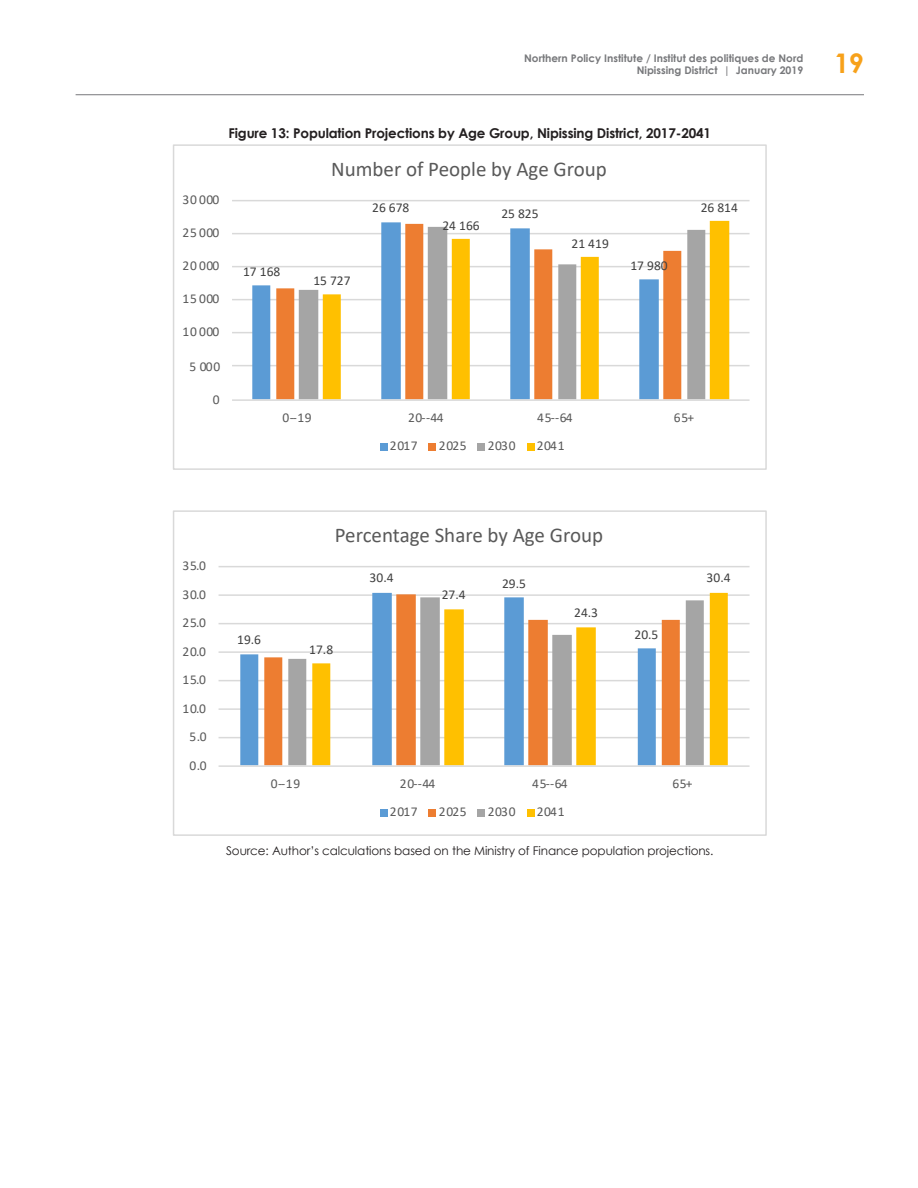
<style>
.page{position:relative;width:918px;height:1188px;background:#fff}
.page>*{position:absolute;margin:0;border:0;box-sizing:border-box;transform-origin:0 0}
.t1{font:700 27px "Century Gothic";color:#f7a11a}
.t2{font:21px "Calibri";color:#595959}
.t3{font:13.5px "Calibri";letter-spacing:.05em;color:#595959}
.t4{font:13.5px "Calibri";color:#404040}
.Figure_Text{font:700 13.5px "Century Gothic";letter-spacing:-.01em;color:#231f20}
.t5{font:12px "Century Gothic";letter-spacing:-.01em;color:#231f20}
.t6{font:700 10.5px/12px "Century Gothic";color:#77787b;text-align:right}
</style>
<div class="page">
<hr style="left:76px;top:94px;width:788px;height:1px;background:#77787b">
<hr style="left:232px;top:365px;width:518px;height:1px;background:#d9d9d9">
<hr style="left:232px;top:332px;width:518px;height:1px;background:#d9d9d9">
<hr style="left:232px;top:299px;width:518px;height:1px;background:#d9d9d9">
<hr style="left:232px;top:266px;width:518px;height:1px;background:#d9d9d9">
<hr style="left:232px;top:233px;width:518px;height:1px;background:#d9d9d9">
<hr style="left:232px;top:200px;width:518px;height:1px;background:#d9d9d9">
<svg style="left:252px;top:234px;width:24px;height:165px"></svg>
<svg style="left:276px;top:234px;width:23px;height:165px"></svg>
<svg style="left:299px;top:234px;width:24px;height:165px;fill:#a5a5a5"></svg>
<svg style="left:323px;top:221px;width:406px;height:178px"></svg>
<hr style="left:232px;top:399px;width:518px;height:2px;background:#d9d9d9">
<div style="left:380px;top:443px;width:7px;height:7px;background:#5b9bd5"></div>
<div style="left:428px;top:443px;width:7px;height:7px;background:#ed7d31"></div>
<div style="left:477px;top:443px;width:8px;height:7px;background:#a5a5a5"></div>
<div style="left:527px;top:443px;width:7px;height:7px;background:#ffc000"></div>
<div style="left:173px;top:144px;width:594px;height:326px;border:2px solid #d9d9d9"></div>
<hr style="left:219px;top:737px;width:531px;height:1px;background:#d9d9d9">
<hr style="left:219px;top:708px;width:531px;height:2px;background:#d9d9d9">
<hr style="left:219px;top:680px;width:531px;height:1px;background:#d9d9d9">
<hr style="left:219px;top:651px;width:531px;height:2px;background:#d9d9d9">
<hr style="left:219px;top:623px;width:531px;height:1px;background:#d9d9d9">
<hr style="left:219px;top:594px;width:531px;height:2px;background:#d9d9d9">
<hr style="left:219px;top:566px;width:531px;height:1px;background:#d9d9d9">
<svg style="left:240px;top:594px;width:24px;height:171px"></svg>
<svg style="left:264px;top:594px;width:48px;height:171px"></svg>
<svg style="left:288px;top:597px;width:24px;height:168px"></svg>
<svg style="left:312px;top:593px;width:416px;height:172px"></svg>
<hr style="left:219px;top:765px;width:531px;height:2px;background:#d9d9d9">
<div style="left:380px;top:809px;width:7px;height:7px;background:#5b9bd5"></div>
<div style="left:428px;top:809px;width:7px;height:7px;background:#ed7d31"></div>
<div style="left:477px;top:809px;width:8px;height:7px;background:#a5a5a5"></div>
<div style="left:527px;top:809px;width:7px;height:7px;background:#ffc000"></div>
<div style="left:173px;top:510px;width:594px;height:326px;border:2px solid #d9d9d9"></div>
<p class="t6" style="left:524px;top:52px;width:281px">Northern Policy Institute / Institut des politiques de Nord<br>Nipissing District | January 2019</p>
<h1 class="t1" style="left:834px;top:46px;width:31px">19</h1>
<p class="Figure_Text" style="left:228px;top:125px;width:484px">Figure 13: Population Projections by Age Group, Nipissing District, 2017-2041</p>
<p class="t3" style="left:183px;top:191px;width:38px">30 000</p>
<p class="t3" style="left:183px;top:224px;width:38px">25 000</p>
<p class="t3" style="left:183px;top:257px;width:38px">20 000</p>
<p class="t3" style="left:183px;top:290px;width:38px">15 000</p>
<p class="t3" style="left:183px;top:323px;width:38px">10 000</p>
<p class="t3" style="left:189px;top:357px;width:32px">5 000</p>
<p class="t3" style="left:213px;top:390px;width:8px">0</p>
<p class="t4" style="left:243px;top:263px;width:39px">17 168</p>
<p class="t2" style="left:331px;top:154px;width:277px">Number of People by Age Group</p>
<p class="t4" style="left:372px;top:198px;width:39px">26 678</p>
<p class="t4" style="left:313px;top:272px;width:39px">15 727</p>
<p class="t4" style="left:442px;top:216px;width:39px">24 166</p>
<p class="t4" style="left:501px;top:204px;width:39px">25 825</p>
<p class="t4" style="left:572px;top:234px;width:39px">21 419</p>
<p class="t4" style="left:630px;top:257px;width:39px">17 980</p>
<p class="t4" style="left:701px;top:198px;width:39px">26 814</p>
<p class="t3" style="left:282px;top:408px;width:31px">0--19</p>
<p class="t3" style="left:408px;top:408px;width:37px">20--44</p>
<p class="t3" style="left:537px;top:408px;width:37px">45--64</p>
<p class="t3" style="left:674px;top:408px;width:22px">65+</p>
<p class="t3" style="left:390px;top:437px;width:29px">2017</p>
<p class="t3" style="left:439px;top:437px;width:29px">2025</p>
<p class="t3" style="left:488px;top:437px;width:29px">2030</p>
<p class="t3" style="left:537px;top:437px;width:29px">2041</p>
<p class="t3" style="left:183px;top:557px;width:25px">35.0</p>
<p class="t3" style="left:183px;top:585px;width:25px">30.0</p>
<p class="t3" style="left:183px;top:614px;width:25px">25.0</p>
<p class="t3" style="left:183px;top:642px;width:25px">20.0</p>
<p class="t3" style="left:183px;top:671px;width:25px">15.0</p>
<p class="t3" style="left:183px;top:699px;width:25px">10.0</p>
<p class="t3" style="left:189px;top:728px;width:19px">5.0</p>
<p class="t3" style="left:189px;top:756px;width:19px">0.0</p>
<p class="t4" style="left:237px;top:630px;width:25px">19.6</p>
<p class="t2" style="left:335px;top:520px;width:270px">Percentage Share by Age Group</p>
<p class="t4" style="left:309px;top:641px;width:25px">17.8</p>
<p class="t4" style="left:370px;top:569px;width:25px">30.4</p>
<p class="t4" style="left:442px;top:585px;width:25px">27.4</p>
<p class="t4" style="left:502px;top:575px;width:25px">29.5</p>
<p class="t4" style="left:574px;top:603px;width:25px">24.3</p>
<p class="t4" style="left:635px;top:626px;width:25px">20.5</p>
<p class="t4" style="left:707px;top:569px;width:25px">30.4</p>
<p class="t3" style="left:271px;top:774px;width:31px">0--19</p>
<p class="t3" style="left:400px;top:774px;width:37px">20--44</p>
<p class="t3" style="left:532px;top:774px;width:37px">45--64</p>
<p class="t3" style="left:672px;top:774px;width:22px">65+</p>
<p class="t3" style="left:390px;top:803px;width:29px">2017</p>
<p class="t3" style="left:439px;top:803px;width:29px">2025</p>
<p class="t3" style="left:488px;top:803px;width:29px">2030</p>
<p class="t3" style="left:537px;top:803px;width:29px">2041</p>
<h1 class="t5" style="left:226px;top:843px;width:489px">Source: Author’s calculations based on the Ministry of Finance population projections.</h1>
</div>
